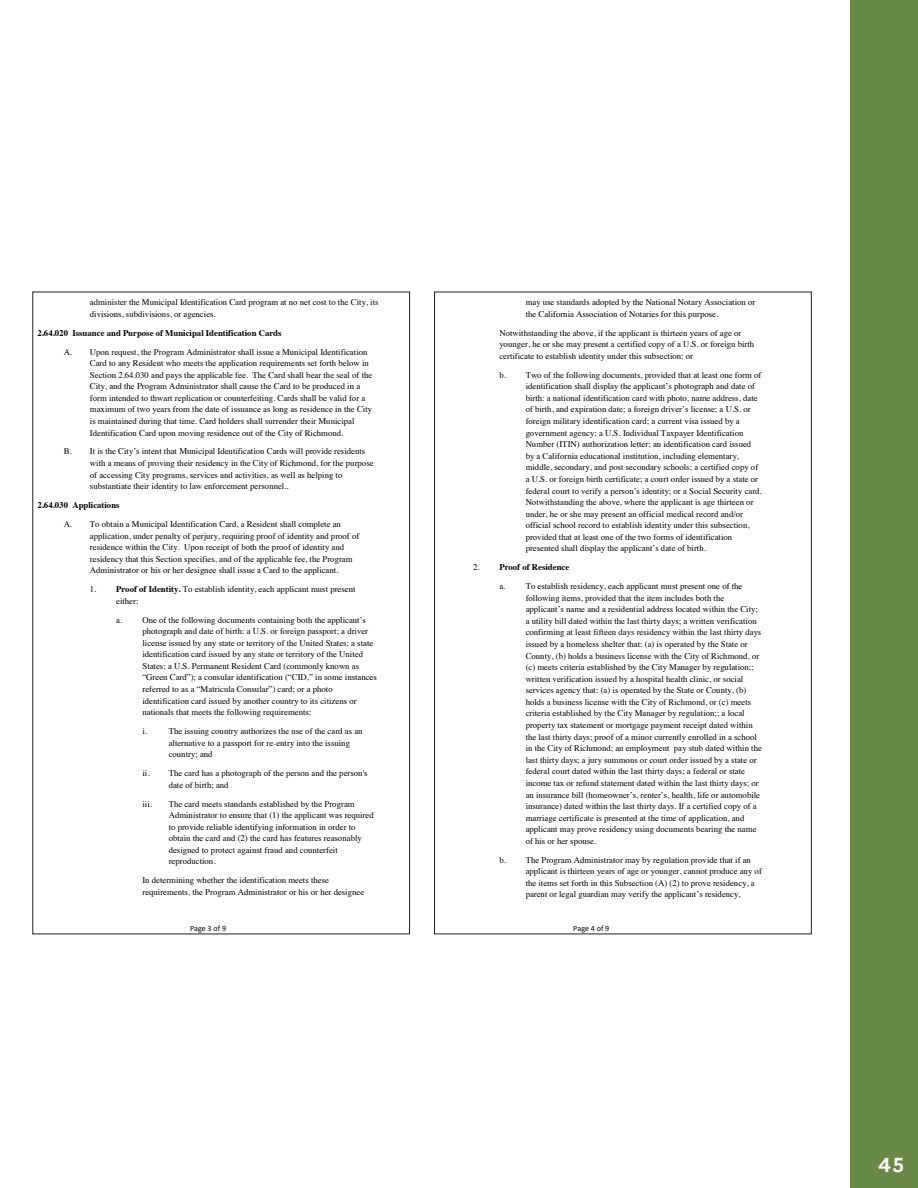
<style>
.page{position:relative;width:918px;height:1188px;background:#fff}
.page>*{position:absolute;margin:0;border:0;box-sizing:border-box;transform-origin:0 0}
.t1{font:600 24px "National";color:#fff}
.t2{font:8.7px/11.6px "Times";color:#000}
.t3{font:700 8.7px "Times";color:#000}
.t4{font:8.1px "Calibri";letter-spacing:.005em;color:#000}
.s1{font-weight:700}
</style>
<div class="page">
<div style="left:850px;top:0;width:68px;height:1188px;background:#688a46"></div>
<p class="t2" style="left:90px;top:296px;width:290px">administer the Municipal Identification Card program at no net cost to the City, its divisions, subdivisions, or agencies.</p>
<p class="t3" style="left:37px;top:325px;width:246px">2.64.020 Issuance and Purpose of Municipal Identification Cards</p>
<p class="t2" style="left:90px;top:345px;width:284px;text-indent:-26px">A. Upon request, the Program Administrator shall issue a Municipal Identification Card to any Resident who meets the application requirements set forth below in Section 2.64.030 and pays the applicable fee. The Card shall bear the seal of the City, and the Program Administrator shall cause the Card to be produced in a form intended to thwart replication or counterfeiting. Cards shall be valid for a maximum of two years from the date of issuance as long as residence in the City is maintained during that time. Card holders shall surrender their Municipal Identification Card upon moving residence out of the City of Richmond.</p>
<p class="t2" style="left:90px;top:445px;width:285px;text-indent:-26px">B. It is the City’s intent that Municipal Identification Cards will provide residents with a means of proving their residency in the City of Richmond, for the purpose of accessing City programs, services and activities, as well as helping to substantiate their identity to law enforcement personnel..</p>
<p class="t3" style="left:37px;top:497px;width:84px">2.64.030 Applications</p>
<p class="t2" style="left:90px;top:518px;width:271px;text-indent:-26px">A. To obtain a Municipal Identification Card, a Resident shall complete an application, under penalty of perjury, requiring proof of identity and proof of residence within the City. Upon receipt of both the proof of identity and residency that this Section specifies, and of the applicable fee, the Program Administrator or his or her designee shall issue a Card to the applicant.</p>
<p class="t2" style="left:116px;top:583px;width:241px;text-indent:-26px">1. <span class="s1">Proof of Identity.</span> To establish identity, each applicant must present either:</p>
<p class="t2" style="left:142px;top:613px;width:236px;text-indent:-26px">a. One of the following documents containing both the applicant’s photograph and date of birth: a U.S. or foreign passport; a driver license issued by any state or territory of the United States; a state identification card issued by any state or territory of the United States; a U.S. Permanent Resident Card (commonly known as “Green Card”); a consular identification (“CID,” in some instances referred to as a “Matricula Consular”) card; or a photo identification card issued by another country to its citizens or nationals that meets the following requirements:</p>
<p class="t2" style="left:142px;top:725px;width:6px">i.</p>
<p class="t2" style="left:169px;top:725px;width:195px">The issuing country authorizes the use of the card as an alternative to a passport for re-entry into the issuing country; and</p>
<p class="t2" style="left:169px;top:767px;width:200px;text-indent:-26px">ii. The card has a photograph of the person and the person's date of birth; and</p>
<p class="t2" style="left:142px;top:797px;width:11px">iii.</p>
<p class="t2" style="left:169px;top:797px;width:207px">The card meets standards established by the Program Administrator to ensure that (1) the applicant was required to provide reliable identifying information in order to obtain the card and (2) the card has features reasonably designed to protect against fraud and counterfeit reproduction.</p>
<p class="t2" style="left:142px;top:874px;width:223px">In determining whether the identification meets these requirements, the Program Administrator or his or her designee</p>
<p class="t4" style="left:190px;top:923px;width:38px">Page 3 of 9</p>
<p class="t2" style="left:526px;top:296px;width:231px">may use standards adopted by the National Notary Association or the California Association of Notaries for this purpose.</p>
<p class="t2" style="left:499px;top:326px;width:256px">Notwithstanding the above, if the applicant is thirteen years of age or younger, he or she may present a certified copy of a U.S. or foreign birth certificate to establish identity under this subsection; or</p>
<p class="t2" style="left:526px;top:368px;width:238px;text-indent:-26px">b. Two of the following documents, provided that at least one form of identification shall display the applicant’s photograph and date of birth: a national identification card with photo, name address, date of birth, and expiration date; a foreign driver’s license; a U.S. or foreign military identification card; a current visa issued by a government agency; a U.S. Individual Taxpayer Identification Number (ITIN) authorization letter; an identification card issued by a California educational institution, including elementary, middle, secondary, and post secondary schools; a certified copy of a U.S. or foreign birth certificate; a court order issued by a state or federal court to verify a person’s identity; or a Social Security card.<br>Notwithstanding the above, where the applicant is age thirteen or under, he or she may present an official medical record and/or official school record to establish identity under this subsection, provided that at least one of the two forms of identification presented shall display the applicant’s date of birth.</p>
<p class="t2" style="left:499px;top:557px;width:245px;line-height:18.8px;text-indent:-26px">2. <span class="s1">Proof of Residence<br></span>a. To establish residency, each applicant must present one of the</p>
<p class="t2" style="left:526px;top:591px;width:238px">following items, provided that the item includes both the applicant’s name and a residential address located within the City; a utility bill dated within the last thirty days; a written verification confirming at least fifteen days residency within the last thirty days issued by a homeless shelter that: (a) is operated by the State or County, (b) holds a business license with the City of Richmond, or (c) meets criteria established by the City Manager by regulation;; written verification issued by a hospital health clinic, or social services agency that: (a) is operated by the State or County, (b) holds a business license with the City of Richmond, or (c) meets criteria established by the City Manager by regulation;; a local property tax statement or mortgage payment receipt dated within the last thirty days; proof of a minor currently enrolled in a school in the City of Richmond; an employment pay stub dated within the last thirty days; a jury summons or court order issued by a state or federal court dated within the last thirty days; a federal or state income tax or refund statement dated within the last thirty days; or an insurance bill (homeowner’s, renter’s, health, life or automobile insurance) dated within the last thirty days. If a certified copy of a marriage certificate is presented at the time of application, and applicant may prove residency using documents bearing the name of his or her spouse.</p>
<p class="t2" style="left:526px;top:853px;width:238px;text-indent:-26px">b. The Program Administrator may by regulation provide that if an applicant is thirteen years of age or younger, cannot produce any of the items set forth in this Subsection (A) (2) to prove residency, a parent or legal guardian may verify the applicant’s residency,</p>
<p class="t4" style="left:573px;top:923px;width:38px">Page 4 of 9</p>
<h1 class="t1" style="left:878px;top:1148px;width:29px">45</h1>
</div>
